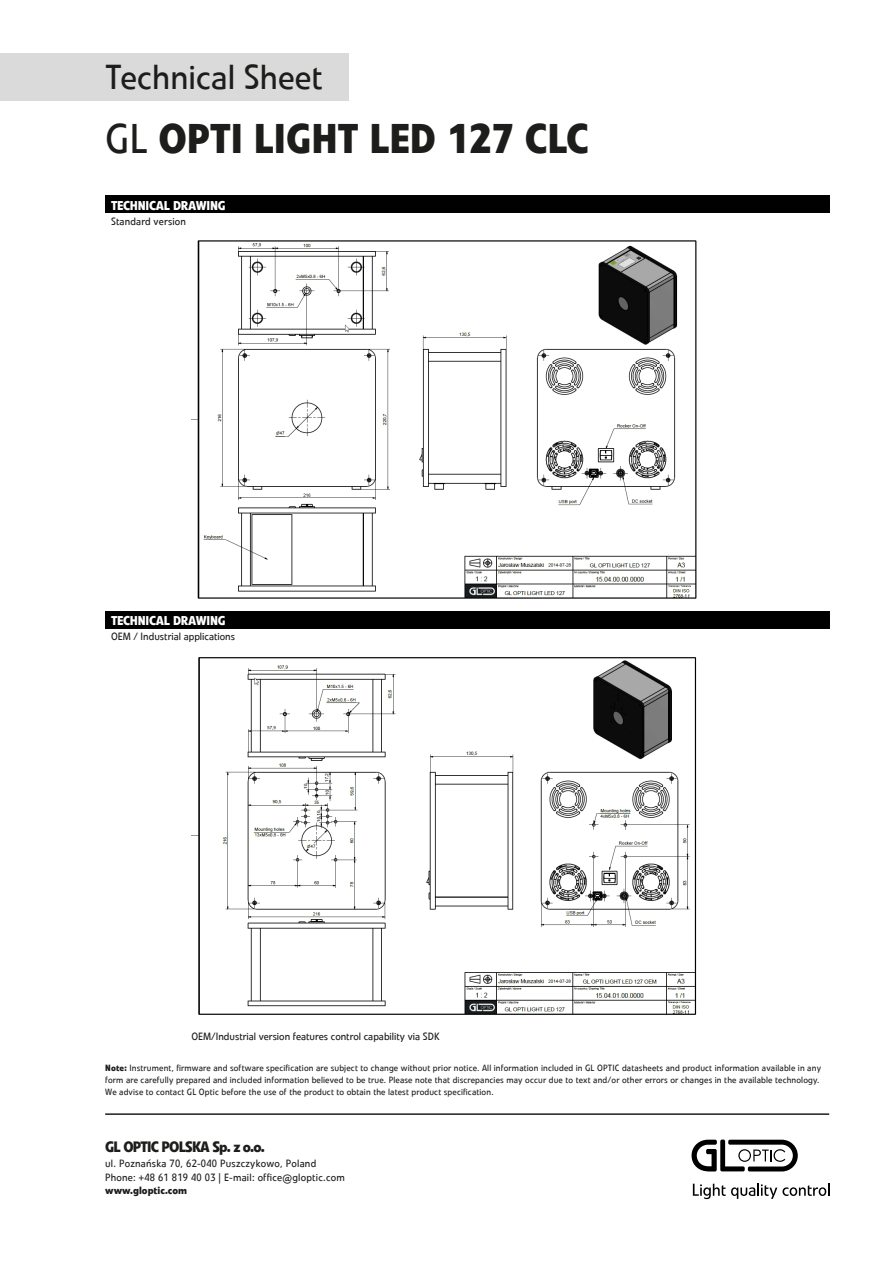
<style>
.page{position:relative;width:893px;height:1263px;background:#fff}
.page>*{position:absolute;margin:0;border:0;box-sizing:border-box;transform-origin:0 0}
.t1{font:700 41.4px "Veto Com";letter-spacing:-.005em;color:#1d1e1b}
.t2{font:34.5px "Veto Com";color:#1d1e1b}
.t3{font:700 15px "Veto Com";letter-spacing:-.055em;color:#1d1e1b}
.t4{font:700 12.75px "Veto Com";letter-spacing:-.02em;color:#fff}
.t5{font:10.5px/13.4px "Veto Com";letter-spacing:.02em;color:#1d1e1b}
.t6{font:10.5px "Veto Com";color:#1d1d1b}
.t7{font:700 10.5px "Veto Com";color:#1d1e1b}
.t8{font:9px/12px "Veto Com";letter-spacing:.015em;color:#1d1e1b}
.s1{font-weight:400}
.s2{font-weight:700}
</style>
<div class="page">
<div style="left:105px;top:196px;width:724px;height:17px;background:#010101"></div>
<img style="left:191px;top:240px;width:506px;height:359px">
<div style="left:105px;top:611px;width:724px;height:17px;background:#010101"></div>
<img style="left:191px;top:657px;width:506px;height:358px">
<div style="left:0;top:54px;width:349px;height:47px;background:#dadada"></div>
<hr style="left:105px;top:1113px;width:724px;height:2px;background:#1d1e1b">
<svg style="left:692px;top:1139px;width:106px;height:32px"></svg>
<svg style="left:693px;top:1184px;width:136px;height:15px"></svg>
<h2 class="t2" style="left:105px;top:56px;width:219px">Technical Sheet</h2>
<h1 class="t1" style="left:105px;top:113px;width:485px"><span class="s1">GL</span> OPTI LIGHT LED 127 CLC</h1>
<h3 class="t4" style="left:111px;top:197px;width:116px">TECHNICAL DRAWING</h3>
<p class="t5" style="left:111px;top:215px;width:77px">Standard version</p>
<h3 class="t4" style="left:111px;top:613px;width:116px">TECHNICAL DRAWING</h3>
<p class="t6" style="left:111px;top:630px;width:126px">OEM / Industrial applications</p>
<p class="t6" style="left:191px;top:1030px;width:250px">OEM/Industrial version features control capability via SDK</p>
<p class="t8" style="left:105px;top:1062px;width:717px"><span class="s2">Note:</span> Instrument, firmware and software specification are subject to change without prior notice. All information included in GL OPTIC datasheets and product information available in any form are carefully prepared and included information believed to be true. Please note that discrepancies may occur due to text and/or other errors or changes in the available technology.<br>We advise to contact GL Optic before the use of the product to obtain the latest product specification.</p>
<h3 class="t3" style="left:105px;top:1138px;width:161px">GL OPTIC POLSKA Sp. z o.o.</h3>
<p class="t5" style="left:105px;top:1157px;width:241px">ul. Poznańska 70, 62-040 Puszczykowo, Poland<br>Phone: +48 61 819 40 03 | E-mail: office@gloptic.com</p>
<p class="t7" style="left:105px;top:1183px;width:83px">www.gloptic.com</p>
</div>
